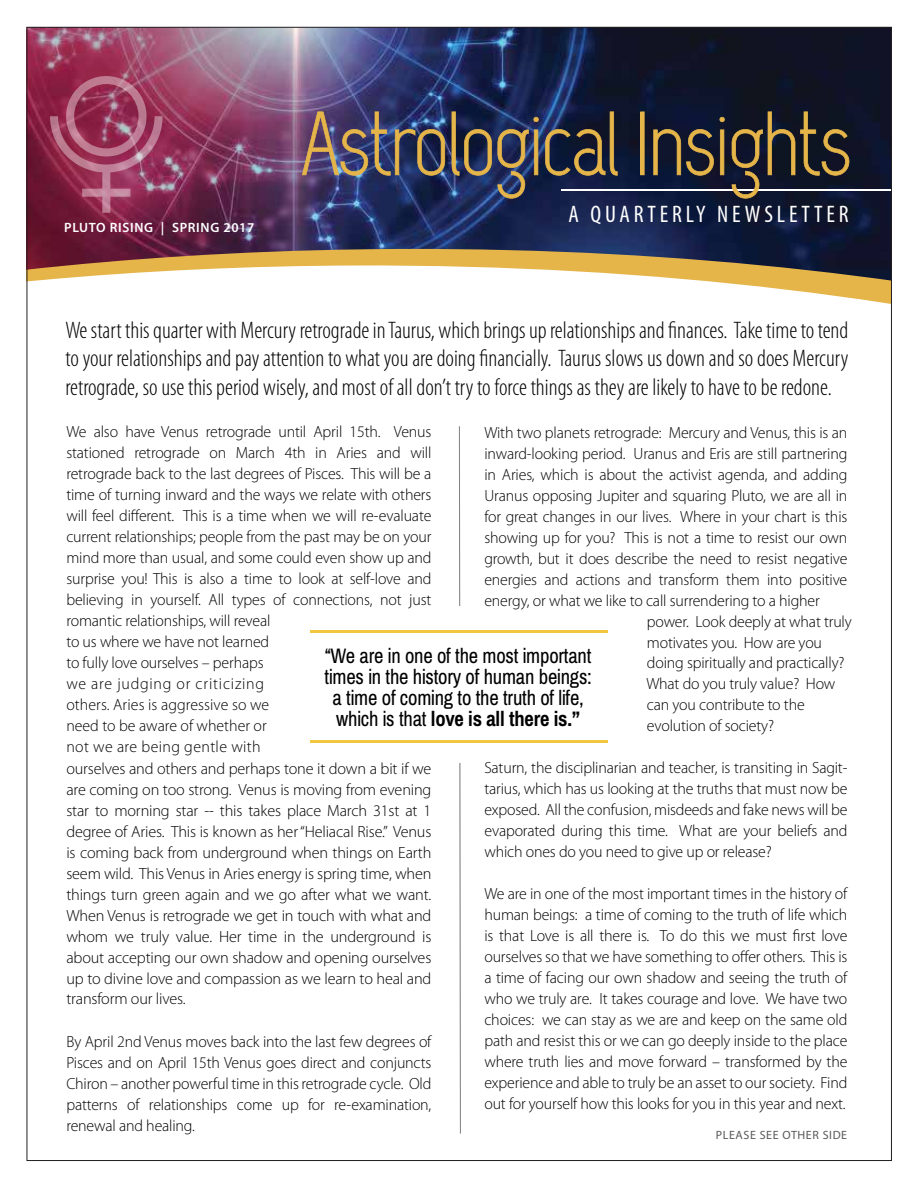
<style>
.page{position:relative;width:918px;height:1188px;background:#fff}
.page>*{position:absolute;margin:0;border:0;box-sizing:border-box;transform-origin:0 0}
.t1{font:300 condensed 24px/28.5px "Myriad Pro";color:#000;text-align:justify}
.t2{font:condensed 24px "Myriad Pro";letter-spacing:.16em;color:#fff}
.t3{font:21px/21px "Archivo Narrow";letter-spacing:-.01em;color:#000;text-align:center}
.t4{font:300 16.2px/21px "Myriad Pro";letter-spacing:-.01em;color:#000;text-align:justify}
.t5{font:600 13.5px "Myriad Pro";letter-spacing:.05em;color:#fff}
.t6{font:12px "Myriad Pro";letter-spacing:.05em;color:#58595b}
.s1{font-weight:700}
</style>
<div class="page">
<img style="left:29px;top:29px;width:861px;height:176px">
<svg style="left:29px;top:205px;width:861px;height:42px;background:#2d234a"></svg>
<svg style="left:29px;top:247px;width:861px;height:57px"></svg>
<hr style="left:561px;top:189px;width:330px;height:2px;background:#fff">
<svg style="left:459px;top:426px;width:2px;height:708px"></svg>
<div style="left:274px;top:606px;width:368px;height:157px;background:#fff"></div>
<hr style="left:310px;top:630px;width:298px;height:3px;background:#f1c641">
<hr style="left:310px;top:740px;width:297px;height:3px;background:#f1c641">
<img style="left:302px;top:111px;width:143px;height:65px">
<img style="left:452px;top:111px;width:87px;height:88px">
<svg style="left:545px;top:111px;width:73px;height:65px;background:#423f3e"></svg>
<div style="left:640px;top:111px;width:5px;height:64px;background:#e5b54a"></div>
<svg style="left:653px;top:117px;width:72px;height:59px;background:#453e36"></svg>
<svg style="left:732px;top:111px;width:117px;height:88px;background:#3c3832"></svg>
<svg style="left:50px;top:76px;width:113px;height:137px;background:#9b4162"></svg>
<p class="t5" style="left:64px;top:219px;width:192px">PLUTO RISING | SPRING 2017</p>
<h1 class="t2" style="left:568px;top:199px;width:282px">A QUARTERLY NEWSLETTER</h1>
<p class="t1" style="left:65px;top:316px;width:784px">We start this quarter with Mercury retrograde in Taurus, which brings up relationships and finances. Take time to tend to your relationships and pay attention to what you are doing financially. Taurus slows us down and so does Mercury retrograde, so use this period wisely, and most of all don’t try to force things as they are likely to have to be redone.</p>
<p class="t4" style="left:66px;top:422px;width:367px;text-align:left">We also have Venus retrograde until April 15th. Venus stationed retrograde on March 4th in Aries and will retrograde back to the last degrees of Pisces. This will be a time of turning inward and the ways we relate with others will feel different. This is a time when we will re-evaluate current relationships; people from the past may be on your mind more than usual, and some could even show up and surprise you! This is also a time to look at self-love and believing in yourself. All types of connections, not just romantic relationships, will reveal<br>to us where we have not learned<br>to fully love ourselves – perhaps<br>we are judging or criticizing<br>others. Aries is aggressive so we<br>need to be aware of whether or<br>not we are being gentle with<br>ourselves and others and perhaps tone it down a bit if we are coming on too strong. Venus is moving from evening star to morning star -- this takes place March 31st at 1 degree of Aries. This is known as her “Heliacal Rise.” Venus is coming back from underground when things on Earth seem wild. This Venus in Aries energy is spring time, when things turn green again and we go after what we want.<br>When Venus is retrograde we get in touch with what and whom we truly value. Her time in the underground is about accepting our own shadow and opening ourselves up to divine love and compassion as we learn to heal and transform our lives.</p>
<p class="t4" style="left:66px;top:1031px;width:367px">By April 2nd Venus moves back into the last few degrees of Pisces and on April 15th Venus goes direct and conjuncts Chiron – another powerful time in this retrograde cycle. Old patterns of relationships come up for re-examination, renewal and healing.</p>
<p class="t4" style="left:484px;top:422px;width:365px">With two planets retrograde: Mercury and Venus, this is an</p>
<p class="t4" style="left:484px;top:443px;width:364px">inward-looking period. Uranus and Eris are still partnering</p>
<p class="t4" style="left:484px;top:464px;width:364px">in Aries, which is about the activist agenda, and adding</p>
<p class="t4" style="left:484px;top:485px;width:365px">Uranus opposing Jupiter and squaring Pluto, we are all in</p>
<p class="t4" style="left:484px;top:506px;width:365px">for great changes in our lives. Where in your chart is this</p>
<p class="t4" style="left:484px;top:527px;width:365px">showing up for you? This is not a time to resist our own</p>
<p class="t4" style="left:484px;top:548px;width:365px">growth, but it does describe the need to resist negative</p>
<p class="t4" style="left:484px;top:569px;width:364px">energies and actions and transform them into positive</p>
<p class="t4" style="left:484px;top:590px;width:337px">energy, or what we like to call surrendering to a higher</p>
<p class="t4" style="left:647px;top:611px;width:206px">power. Look deeply at what truly</p>
<p class="t4" style="left:647px;top:632px;width:177px">motivates you. How are you</p>
<p class="t4" style="left:647px;top:653px;width:199px">doing spiritually and practically?</p>
<p class="t4" style="left:646px;top:674px;width:191px">What do you truly value? How</p>
<p class="t4" style="left:647px;top:695px;width:159px">can you contribute to the</p>
<p class="t4" style="left:647px;top:716px;width:129px">evolution of society?</p>
<p class="t4" style="left:484px;top:758px;width:365px">Saturn, the disciplinarian and teacher, is transiting in Sagit&shy;tarius, which has us looking at the truths that must now be exposed. All the confusion, misdeeds and fake news will be evaporated during this time. What are your beliefs and which ones do you need to give up or release?</p>
<p class="t4" style="left:484px;top:884px;width:365px">We are in one of the most important times in the history of human beings: a time of coming to the truth of life which is that Love is all there is. To do this we must first love ourselves so that we have something to offer others. This is a time of facing our own shadow and seeing the truth of who we truly are. It takes courage and love. We have two choices: we can stay as we are and keep on the same old path and resist this or we can go deeply inside to the place where truth lies and move forward – transformed by the experience and able to truly be an asset to our society. Find out for yourself how this looks for you in this year and next.</p>
<p class="t3" style="left:325px;top:645px;width:269px">“We are in one of the most important times in the history of human beings: a time of coming to the truth of life, which is that <span class="s1">love is all there is.”</span></p>
<p class="t6" style="left:716px;top:1128px;width:133px">PLEASE SEE OTHER SIDE</p>
</div>
